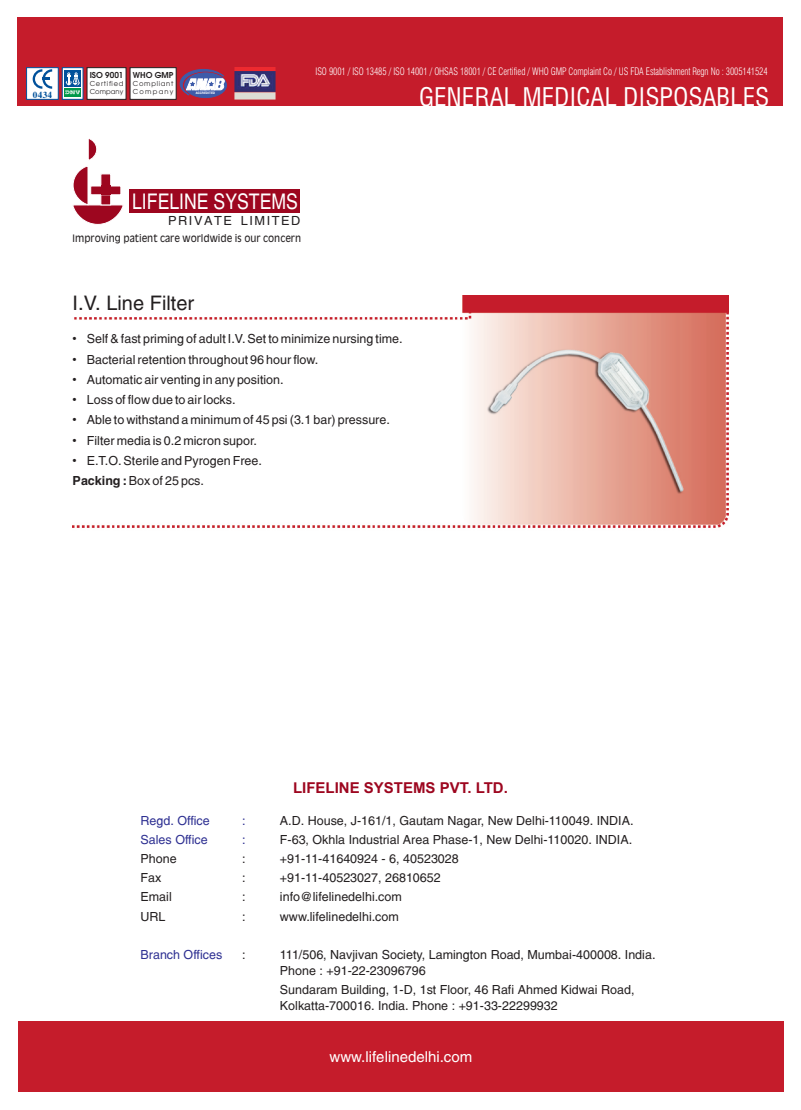
<style>
.page{position:relative;width:801px;height:1110px;background:#fff}
.page>*{position:absolute;margin:0;border:0;box-sizing:border-box;transform-origin:0 0}
.t1{font:25px "Switzerland Condensed";color:#fff}
.t2{font:condensed 21.5px "Helvetica";color:#fff}
.t3{font:20px "Switzerland";color:#231f20}
.t4{font:700 15px "Arial";color:#9d061f}
.t5{font:15px "Switzerland";color:#fff}
.t6{font:12.5px/16.2px "Switzerland";color:#231f20}
.t7{font:12.5px "Switzerland";color:#2e3092}
.t8{font:12.5px "Helvetica";letter-spacing:.12em;color:#231f20}
.t9{font:300 condensed 10.12px "Swiss 721 BT";letter-spacing:-.01em;color:#fff;scale:.89 1}
.t10{font:10px "Antique Olive";color:#231f20;scale:.9 1}
.t11{font:700 9.12px "Times";color:#01519b}
.t12{font:600 8.12px "Avant Garde";color:#231f20}
.t13{font:6.75px/8px "Avant Garde";letter-spacing:.11em;color:#231f20}
.t14{font:6.75px/8px "Avant Garde";letter-spacing:.09em;color:#231f20}
.t15{font:700 condensed 3px "Swiss 721 BT";color:#fff;scale:1.24 1}
.s1{font-weight:700}
</style>
<div class="page">
<div style="left:18px;top:18px;width:765px;height:88px;background:#c51c2b"></div>
<div style="left:18px;top:1020px;width:765px;height:71px;background:#c51c2b"></div>
<svg style="left:26px;top:67px;width:201px;height:33px;background:#bdb2c1"></svg>
<svg style="left:73px;top:138px;width:51px;height:87px"></svg>
<div style="left:101px;top:185px;width:9px;height:10px;background:#9d061f"></div>
<div style="left:129px;top:190px;width:171px;height:23px;background:#9d061f"></div>
<img style="left:235px;top:67px;width:41px;height:33px">
<img style="left:72px;top:296px;width:656px;height:232px">
<p class="t12" style="left:90px;top:72px;width:35px">ISO 9001</p>
<p class="t14" style="left:90px;top:80px;width:35px">Certified<br>Company</p>
<p class="t12" style="left:133px;top:72px;width:42px">WHO GMP</p>
<p class="t13" style="left:133px;top:80px;width:42px">Compliant<br>Company</p>
<p class="t11" style="left:33px;top:90px;width:21px">0434</p>
<p class="t15" style="left:196px;top:92px;width:17px">ACCREDITED</p>
<p class="t9" style="left:316px;top:68px;width:509px">ISO 9001 / ISO 13485 / ISO 14001 / OHSAS 18001 / CE Certified / WHO GMP Complaint Co / US FDA Establishment Regn No : 3005141524</p>
<h1 class="t1" style="left:419px;top:81px;width:352px">GENERAL MEDICAL DISPOSABLES</h1>
<h2 class="t2" style="left:132px;top:193px;width:167px">LIFELINE SYSTEMS</h2>
<p class="t8" style="left:168px;top:215px;width:134px">PRIVATE LIMITED</p>
<p class="t10" style="left:73px;top:234px;width:255px">Improving patient care worldwide is our concern</p>
<h3 class="t3" style="left:73px;top:291px;width:123px">I.V. Line Filter</h3>
<p class="t6" style="left:73px;top:332px;width:331px">• Self &amp; fast priming of adult I.V. Set to minimize nursing time.</p>
<p class="t6" style="left:73px;top:352px;width:247px">• Bacterial retention throughout 96 hour flow.</p>
<p class="t6" style="left:73px;top:373px;width:212px">• Automatic air venting in any position.</p>
<p class="t6" style="left:73px;top:393px;width:164px">• Loss of flow due to air locks.</p>
<p class="t6" style="left:73px;top:413px;width:319px">• Able to withstand a minimum of 45 psi (3.1 bar) pressure.</p>
<p class="t6" style="left:73px;top:433px;width:186px">• Filter media is 0.2 micron supor.</p>
<p class="t6" style="left:73px;top:452px;width:191px;line-height:20.5px">• E.T.O. Sterile and Pyrogen Free.<br><span class="s1">Packing :</span> Box of 25 pcs.</p>
<p class="t7" style="left:141px;top:812px;width:71px">Regd. Office</p>
<p class="t7" style="left:242px;top:812px;width:5px">:</p>
<p class="t7" style="left:141px;top:831px;width:69px">Sales Office</p>
<p class="t7" style="left:242px;top:831px;width:5px">:</p>
<p class="t4" style="left:293px;top:781px;width:216px">LIFELINE SYSTEMS PVT. LTD.</p>
<p class="t6" style="left:280px;top:812px;width:355px;line-height:19.1px">A.D. House, J-161/1, Gautam Nagar, New Delhi-110049. INDIA.<br>F-63, Okhla Industrial Area Phase-1, New Delhi-110020. INDIA.</p>
<p class="t6" style="left:141px;top:851px;width:38px">Phone</p>
<p class="t6" style="left:242px;top:851px;width:5px">:</p>
<p class="t6" style="left:280px;top:851px;width:180px">+91-11-41640924 - 6, 40523028</p>
<p class="t6" style="left:141px;top:871px;width:22px">Fax</p>
<p class="t6" style="left:242px;top:871px;width:5px">:</p>
<p class="t6" style="left:280px;top:871px;width:162px">+91-11-40523027, 26810652</p>
<p class="t6" style="left:141px;top:890px;width:33px">Email</p>
<p class="t6" style="left:242px;top:890px;width:5px">:</p>
<p class="t6" style="left:280px;top:890px;width:123px">info@lifelinedelhi.com</p>
<p class="t6" style="left:141px;top:909px;width:27px">URL</p>
<p class="t6" style="left:242px;top:909px;width:5px">:</p>
<p class="t6" style="left:280px;top:909px;width:120px">www.lifelinedelhi.com</p>
<p class="t6" style="left:242px;top:947px;width:5px">:</p>
<p class="t6" style="left:280px;top:947px;width:377px">111/506, Navjivan Society, Lamington Road, Mumbai-400008. India.<br>Phone : +91-22-23096796</p>
<p class="t6" style="left:280px;top:982px;width:356px">Sundaram Building, 1-D, 1st Floor, 46 Rafi Ahmed Kidwai Road,<br>Kolkatta-700016. India. Phone : +91-33-22299932</p>
<p class="t7" style="left:141px;top:946px;width:83px">Branch Offices</p>
<p class="t5" style="left:330px;top:1047px;width:144px">www.lifelinedelhi.com</p>
</div>
